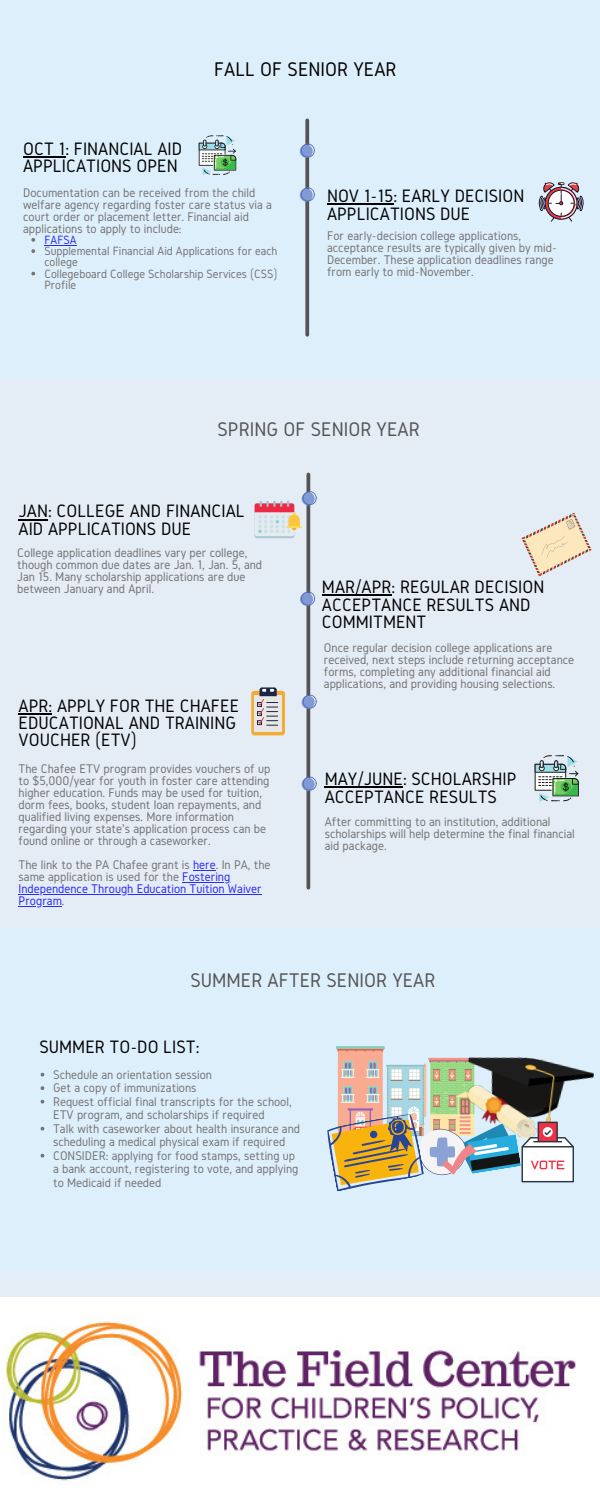
<style>
.page{position:relative;width:600px;height:1500px;background:#deeffc}
.page>*{position:absolute;margin:0;border:0;box-sizing:border-box;transform-origin:0 0}
.t1{font:20.5px "Gidole";color:#545454}
.t2{font:20.5px "Gidole";color:#000}
.t3{font:18.7px/17.5px "Gidole";color:#000}
.t4{font:13.1px/12px "Gidole";color:#737373}
.t5{font:12.5px/11.2px "Gidole";color:#737373}
.t6{font:12.5px "Gidole";color:#292bf8}
.s1{color:#292bf8}
</style>
<div class="page">
<div style="left:0;top:379px;width:600px;height:548px;background:#e4ecf6"></div>
<hr style="left:307px;top:474px;width:3px;height:414px;background:#545454">
<hr style="left:325px;top:787px;width:78px;height:1px;background:#000">
<svg style="left:535px;top:755px;width:44px;height:47px"></svg>
<div style="left:251px;top:691px;width:34px;height:44px;background:#f2ac34;border-radius:3px"></div>
<div style="left:254px;top:695px;width:28px;height:36px;background:#e7e7e5"></div>
<svg style="left:257px;top:687px;width:21px;height:39px"></svg>
<svg style="left:521px;top:513px;width:71px;height:64px"></svg>
<div style="left:255px;top:505px;width:39px;height:33px;background:#b4cdd8;border-radius:2px"></div>
<div style="left:255px;top:503px;width:39px;height:33px;background:#e6ecee;border-radius:2px"></div>
<img style="left:574px;top:1068px;width:20px;height:13px">
<img style="left:327px;top:1046px;width:247px;height:146px">
<svg style="left:305px;top:120px;width:4px;height:215px"></svg>
<svg style="left:538px;top:182px;width:46px;height:40px"></svg>
<svg style="left:303px;top:777px;width:14px;height:14px"></svg>
<div style="left:302px;top:696px;width:13px;height:13px;background:#809ad6;border-radius:50%"></div>
<svg style="left:303px;top:695px;width:14px;height:14px"></svg>
<svg style="left:301px;top:592px;width:14px;height:14px"></svg>
<svg style="left:255px;top:491px;width:62px;height:42px"></svg>
<div style="left:0;top:1272px;width:600px;height:228px;background:#e4ecf6"></div>
<svg style="left:301px;top:144px;width:14px;height:14px"></svg>
<svg style="left:301px;top:187px;width:14px;height:15px"></svg>
<svg style="left:199px;top:135px;width:37px;height:40px"></svg>
<img style="left:0;top:1297px;width:600px;height:203px">
<hr style="left:19px;top:713px;width:33px;height:2px;background:#000">
<svg style="left:193px;top:870px;width:23px;height:1px"></svg>
<hr style="left:182px;top:882px;width:48px;height:1px;background:#292bf8">
<hr style="left:19px;top:894px;width:243px;height:1px;background:#292bf8">
<hr style="left:19px;top:906px;width:43px;height:1px;background:#292bf8">
<hr style="left:322px;top:594px;width:70px;height:2px;background:#000">
<svg style="left:19px;top:519px;width:29px;height:1px"></svg>
<svg style="left:41px;top:1073px;width:3px;height:4px"></svg>
<svg style="left:41px;top:1086px;width:3px;height:4px"></svg>
<svg style="left:41px;top:1100px;width:3px;height:4px"></svg>
<svg style="left:41px;top:1127px;width:3px;height:4px"></svg>
<svg style="left:41px;top:1154px;width:3px;height:4px"></svg>
<svg style="left:31px;top:238px;width:4px;height:4px"></svg>
<hr style="left:44px;top:245px;width:33px;height:1px;background:#292bf8">
<svg style="left:31px;top:249px;width:4px;height:4px"></svg>
<svg style="left:31px;top:272px;width:4px;height:3px"></svg>
<hr style="left:23px;top:156px;width:42px;height:2px;background:#000">
<hr style="left:327px;top:204px;width:66px;height:1px;background:#000">
<p class="t3" style="left:23px;top:140px;width:161px;line-height:17.2px">OCT 1: FINANCIAL AID<br>APPLICATIONS OPEN</p>
<p class="t2" style="left:214px;top:58px;width:184px">FALL OF SENIOR YEAR</p>
<p class="t4" style="left:23px;top:186px;width:250px">Documentation can be received from the child welfare agency regarding foster care status via a court order or placement letter. Financial aid applications to apply to include:</p>
<p class="t6" style="left:44px;top:233px;width:34px">FAFSA</p>
<p class="t5" style="left:44px;top:245px;width:235px">Supplemental Financial Aid Applications for each college</p>
<p class="t5" style="left:44px;top:268px;width:235px">Collegeboard College Scholarship Services (CSS)<br>Profile</p>
<p class="t3" style="left:327px;top:187px;width:199px">NOV 1-15: EARLY DECISION<br>APPLICATIONS DUE</p>
<p class="t4" style="left:327px;top:229px;width:231px">For early-decision college applications, acceptance results are typically given by mid-December. These application deadlines range from early to mid-November.</p>
<p class="t1" style="left:217px;top:418px;width:204px">SPRING OF SENIOR YEAR</p>
<p class="t3" style="left:19px;top:502px;width:228px">JAN: COLLEGE AND FINANCIAL<br>AID APPLICATIONS DUE</p>
<p class="t4" style="left:17px;top:546px;width:246px">College application deadlines vary per college, though common due dates are Jan. 1, Jan. 5, and Jan 15. Many scholarship applications are due between January and April.</p>
<p class="t3" style="left:19px;top:697px;width:222px;line-height:17.2px">APR: APPLY FOR THE CHAFEE<br>EDUCATIONAL AND TRAINING<br>VOUCHER (ETV)</p>
<p class="t4" style="left:19px;top:763px;width:253px">The Chafee ETV program provides vouchers of up to $5,000/year for youth in foster care attending higher education. Funds may be used for tuition, dorm fees, books, student loan repayments, and qualified living expenses. More information regarding your state's application process can be found online or through a caseworker.</p>
<p class="t4" style="left:19px;top:859px;width:254px">The link to the PA Chafee grant is <span class="s1">here</span>. In PA, the same application is used for the <span class="s1">Fostering Independence Through Education Tuition Waiver Program</span>.</p>
<p class="t3" style="left:322px;top:578px;width:224px">MAR/APR: REGULAR DECISION<br>ACCEPTANCE RESULTS AND<br>COMMITMENT</p>
<p class="t4" style="left:324px;top:641px;width:252px">Once regular decision college applications are received, next steps include returning acceptance forms, completing any additional financial aid applications, and providing housing selections.</p>
<p class="t3" style="left:325px;top:770px;width:193px">MAY/JUNE: SCHOLARSHIP<br>ACCEPTANCE RESULTS</p>
<p class="t4" style="left:325px;top:816px;width:252px">After committing to an institution, additional scholarships will help determine the final financial aid package.</p>
<p class="t1" style="left:190px;top:969px;width:247px">SUMMER AFTER SENIOR YEAR</p>
<p class="t3" style="left:39px;top:1038px;width:162px">SUMMER TO-DO LIST:</p>
<p class="t4" style="left:53px;top:1068px;width:160px">Schedule an orientation session</p>
<p class="t4" style="left:53px;top:1082px;width:145px">Get a copy of immunizations</p>
<p class="t4" style="left:53px;top:1094px;width:240px;line-height:13.5px">Request official final transcripts for the school,<br>ETV program, and scholarships if required</p>
<p class="t4" style="left:53px;top:1121px;width:249px;line-height:13.5px">Talk with caseworker about health insurance and scheduling a medical physical exam if required</p>
<p class="t4" style="left:53px;top:1148px;width:247px;line-height:13.5px">CONSIDER: applying for food stamps, setting up a bank account, registering to vote, and applying to Medicaid if needed</p>
</div>
